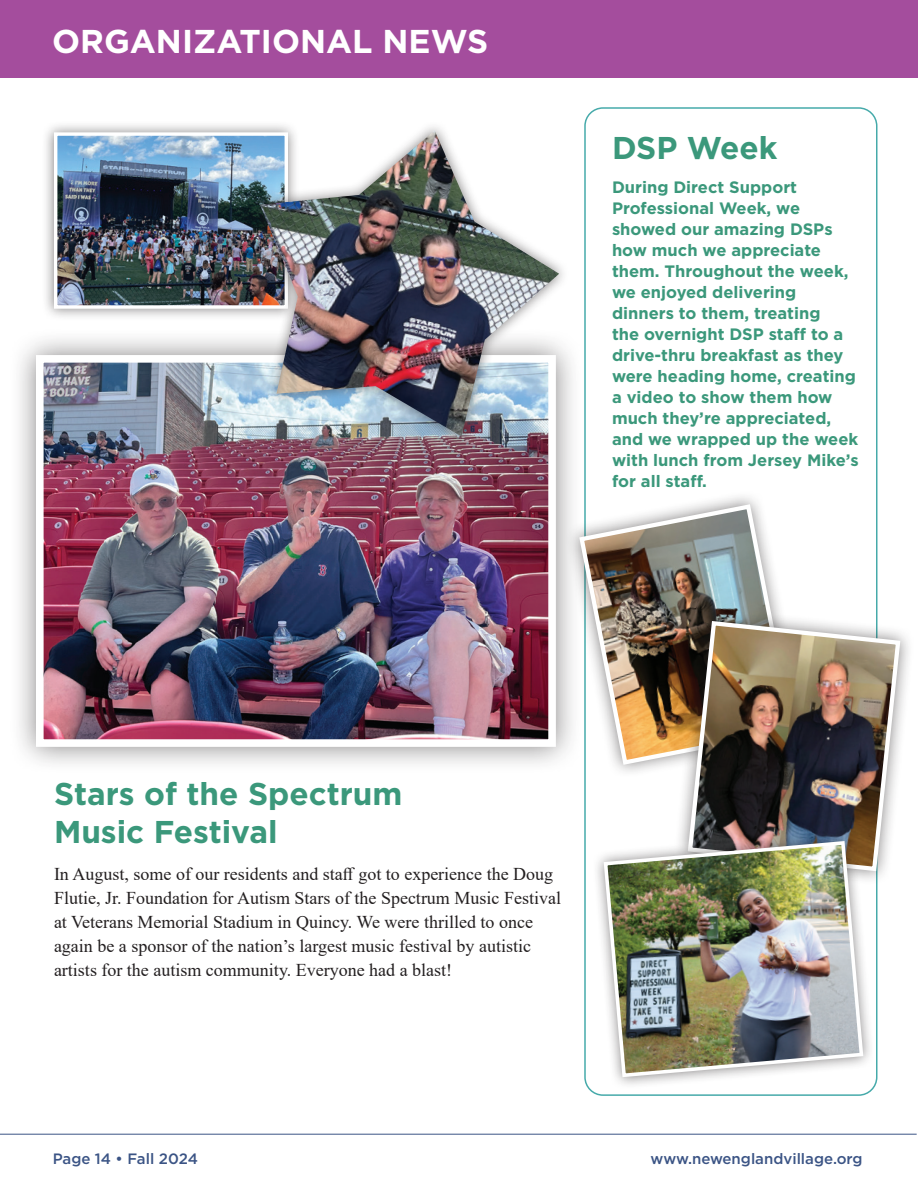
<style>
.page{position:relative;width:918px;height:1188px;background:#fff}
.page>*{position:absolute;margin:0;border:0;box-sizing:border-box;transform-origin:0 0}
.t1{font:700 33px "Gotham";color:#fff}
.t2{font:700 31.5px/37.8px "Gotham";color:#3b987b}
.t3{font:18px/24px "Times New Roman";color:#231f20}
.t4{font:700 16.5px/21px "Gotham";color:#3b987b}
.t5{font:500 15px "Gotham";color:#3b5485}
</style>
<div class="page">
<hr style="left:0;top:1134px;width:917px;height:1px;background:#3b5485">
<div style="left:0;top:0;width:918px;height:78px;background:#a44d9d"></div>
<div style="left:9px;top:328px;width:574px;height:446px;background:#231f20;opacity:.55"></div>
<img style="left:45px;top:364px;width:502px;height:374px">
<div style="left:36px;top:355px;width:520px;height:392px;border:8px solid #fff"></div>
<div style="left:42px;top:120px;width:258px;height:201px;background:#231f20;opacity:.55"></div>
<img style="left:58px;top:136px;width:191px;height:169px">
<div style="left:54px;top:132px;width:234px;height:177px;border:3px solid #fff"></div>
<div style="left:249px;top:120px;width:321px;height:327px;background:#231f20;opacity:.55"></div>
<img style="left:260px;top:131px;width:299px;height:305px">
<div style="left:566px;top:491px;width:242px;height:288px;background:#231f20;opacity:.55"></div>
<img style="left:577px;top:502px;width:220px;height:265px">
<div style="left:674px;top:607px;width:241px;height:278px;background:#231f20;opacity:.55"></div>
<img style="left:685px;top:619px;width:218px;height:254px">
<div style="left:592px;top:829px;width:283px;height:260px;background:#231f20;opacity:.55"></div>
<img style="left:602px;top:839px;width:263px;height:240px">
<h1 class="t1" style="left:52px;top:19px;width:438px">ORGANIZATIONAL NEWS</h1>
<h2 class="t2" style="left:612px;top:129px;width:167px">DSP Week</h2>
<p class="t4" style="left:612px;top:177px;width:248px">During Direct Support<br>Professional Week, we showed our amazing DSPs how much we appreciate them. Throughout the week, we enjoyed delivering dinners to them, treating<br>the overnight DSP staff to a drive-thru breakfast as they were heading home, creating a video to show them how much they’re appreciated, and we wrapped up the week with lunch from Jersey Mike’s for all staff.</p>
<h2 class="t2" style="left:54px;top:775px;width:350px">Stars of the Spectrum<br>Music Festival</h2>
<p class="t3" style="left:54px;top:862px;width:509px">In August, some of our residents and staff got to experience the Doug Flutie, Jr. Foundation for Autism Stars of the Spectrum Music Festival at Veterans Memorial Stadium in Quincy. We were thrilled to once again be a sponsor of the nation’s largest music festival by autistic artists for the autism community. Everyone had a blast!</p>
<p class="t5" style="left:53px;top:1149px;width:147px">Page 14 • Fall 2024</p>
<p class="t5" style="left:651px;top:1149px;width:214px">www.newenglandvillage.org</p>
</div>
